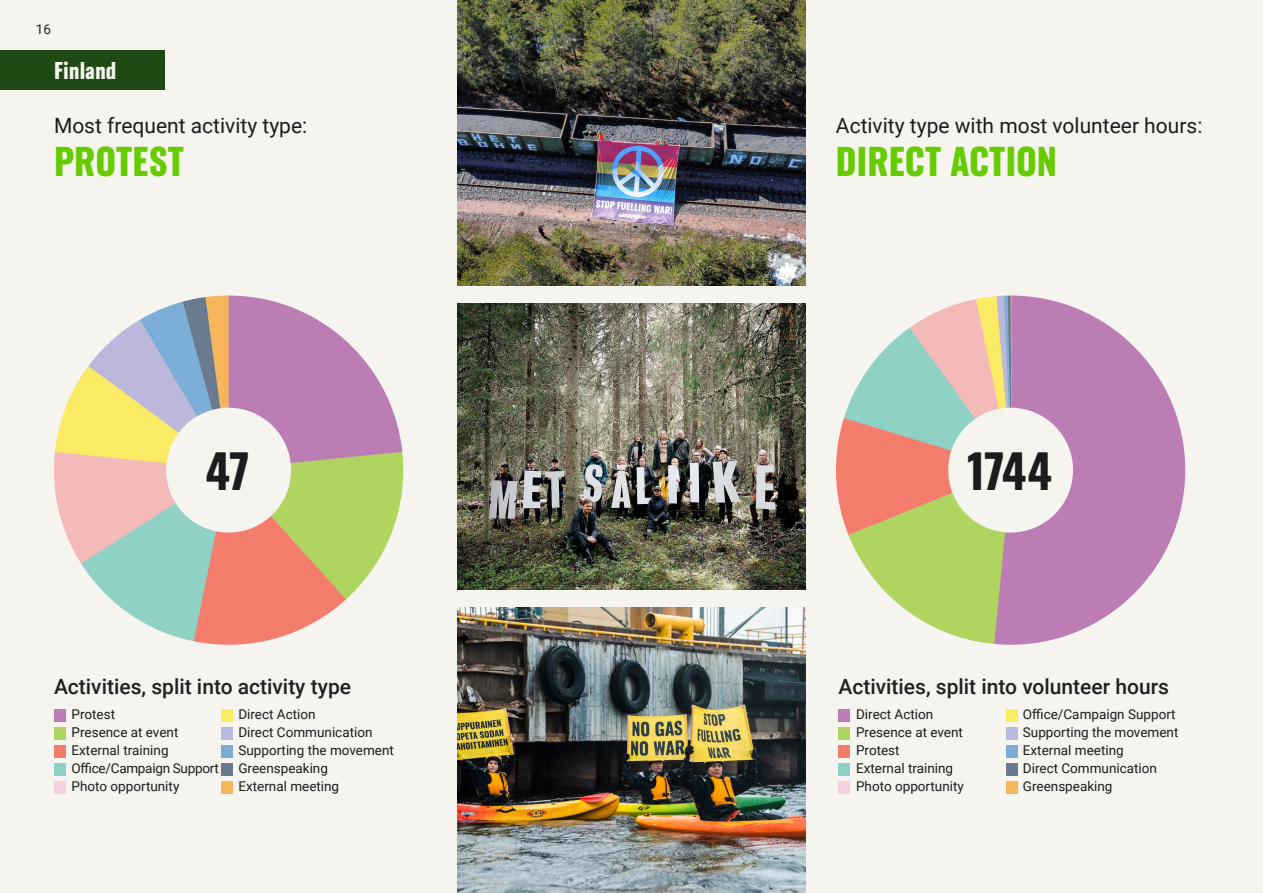
<style>
.page{position:relative;width:1263px;height:893px;background:#f6f4ef}
.page>*{position:absolute;margin:0;border:0;box-sizing:border-box;transform-origin:0 0}
.Highlighted_nr{font:46.5px "Zodiac Sans";letter-spacing:-.02em;color:#1c1c1c}
.Heading_2{font:36px "Zodiac Sans";color:#6c0}
.Heading_3{font:500 21px "Roboto";color:#231f20}
.Heading_4{font:21px "Roboto";color:#1c1c1c}
.Heading_1{font:21px "Zodiac Sans";color:#f6f4ef}
.t1{font:13.5px "Roboto";color:#1c1c1c}
.t2{font:13.5px "Roboto";letter-spacing:-.02em;color:#1c1c1c}
.t3{font:13.5px "Roboto";color:#231f20}
</style>
<div class="page">
<div style="left:0;top:50px;width:164px;height:40px;background:#1f4912"></div>
<img style="left:457px;top:607px;width:349px;height:286px">
<img style="left:457px;top:304px;width:349px;height:285px">
<img style="left:457px;top:0;width:349px;height:286px">
<img style="left:54px;top:296px;width:349px;height:349px;border-radius:175px">
<div style="left:166px;top:408px;width:125px;height:125px;background:#f6f4ef;border-radius:50%"></div>
<img style="left:836px;top:296px;width:349px;height:349px;border-radius:175px">
<div style="left:948px;top:408px;width:125px;height:125px;background:#f6f4ef;border-radius:50%"></div>
<div style="left:54px;top:709px;width:12px;height:12px;background:#bc7db5"></div>
<div style="left:54px;top:745px;width:12px;height:12px;background:#f37c6b"></div>
<div style="left:54px;top:781px;width:12px;height:12px;background:#f8cfe1"></div>
<div style="left:54px;top:727px;width:12px;height:13px;background:#b0d361"></div>
<div style="left:54px;top:763px;width:12px;height:12px;background:#8dd1c6"></div>
<div style="left:222px;top:709px;width:11px;height:12px;background:#faeb63"></div>
<div style="left:222px;top:745px;width:11px;height:12px;background:#7dadd6"></div>
<div style="left:222px;top:781px;width:11px;height:12px;background:#f7b55c"></div>
<div style="left:222px;top:727px;width:11px;height:13px;background:#bab8db"></div>
<div style="left:222px;top:763px;width:11px;height:12px;background:#697a8f"></div>
<div style="left:838px;top:709px;width:12px;height:12px;background:#bc7db5"></div>
<div style="left:838px;top:745px;width:12px;height:12px;background:#f37c6b"></div>
<div style="left:838px;top:781px;width:12px;height:12px;background:#f8cfe1"></div>
<div style="left:838px;top:727px;width:12px;height:13px;background:#b0d361"></div>
<div style="left:838px;top:763px;width:12px;height:12px;background:#8dd1c6"></div>
<div style="left:1006px;top:709px;width:12px;height:12px;background:#faeb63"></div>
<div style="left:1006px;top:745px;width:12px;height:12px;background:#7dadd6"></div>
<div style="left:1006px;top:781px;width:12px;height:12px;background:#f7b55c"></div>
<div style="left:1006px;top:727px;width:12px;height:13px;background:#bab8db"></div>
<div style="left:1006px;top:763px;width:12px;height:12px;background:#697a8f"></div>
<p class="t3" style="left:36px;top:20px;width:17px">16</p>
<p class="Heading_1" style="left:54px;top:60px;width:64px">Finland</p>
<p class="Heading_4" style="left:54px;top:111px;width:255px">Most frequent activity type:</p>
<p class="Heading_2" style="left:54px;top:142px;width:132px">PROTEST</p>
<p class="Heading_4" style="left:836px;top:111px;width:368px">Activity type with most volunteer hours:</p>
<p class="Heading_2" style="left:836px;top:142px;width:223px">DIRECT ACTION</p>
<p class="Highlighted_nr" style="left:206px;top:447px;width:45px">47</p>
<p class="Highlighted_nr" style="left:967px;top:447px;width:87px">1744</p>
<p class="Heading_3" style="left:54px;top:672px;width:299px">Activities, split into activity type</p>
<p class="t1" style="left:72px;top:705px;width:45px">Protest</p>
<p class="t1" style="left:72px;top:723px;width:108px">Presence at event</p>
<p class="t1" style="left:72px;top:741px;width:99px">External training</p>
<p class="t2" style="left:72px;top:759px;width:149px">Office/Campaign Support</p>
<p class="t1" style="left:72px;top:777px;width:109px">Photo opportunity</p>
<p class="t1" style="left:238px;top:705px;width:79px">Direct Action</p>
<p class="t1" style="left:238px;top:723px;width:136px">Direct Communication</p>
<p class="t1" style="left:238px;top:741px;width:157px">Supporting the movement</p>
<p class="t1" style="left:238px;top:759px;width:91px">Greenspeaking</p>
<p class="t1" style="left:238px;top:777px;width:102px">External meeting</p>
<p class="Heading_3" style="left:838px;top:672px;width:332px">Activities, split into volunteer hours</p>
<p class="t1" style="left:856px;top:705px;width:79px">Direct Action</p>
<p class="t1" style="left:856px;top:723px;width:108px">Presence at event</p>
<p class="t1" style="left:856px;top:741px;width:45px">Protest</p>
<p class="t1" style="left:856px;top:759px;width:99px">External training</p>
<p class="t1" style="left:856px;top:777px;width:109px">Photo opportunity</p>
<p class="t1" style="left:1023px;top:705px;width:154px">Office/Campaign Support</p>
<p class="t1" style="left:1023px;top:723px;width:157px">Supporting the movement</p>
<p class="t1" style="left:1023px;top:741px;width:102px">External meeting</p>
<p class="t1" style="left:1023px;top:759px;width:136px">Direct Communication</p>
<p class="t1" style="left:1023px;top:777px;width:91px">Greenspeaking</p>
</div>
